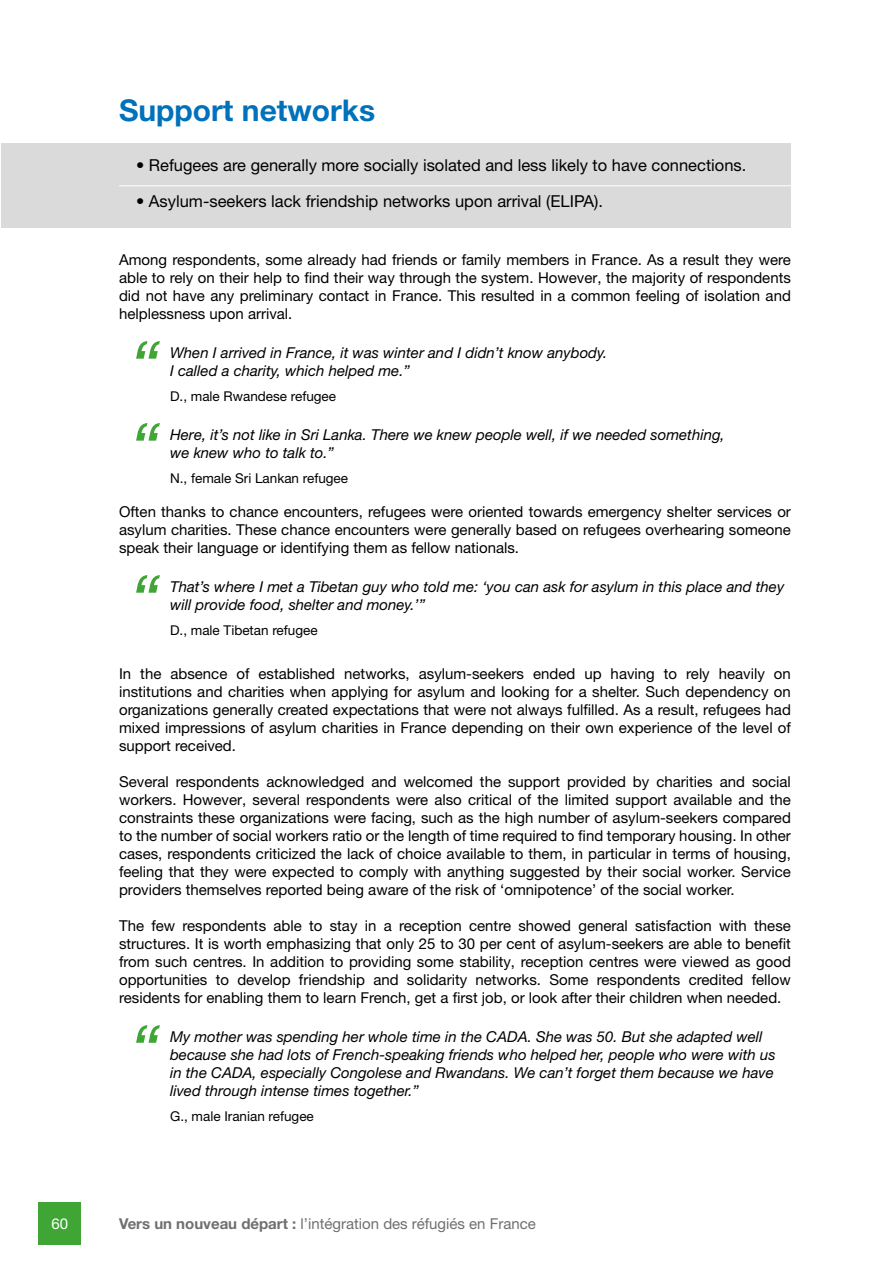
<style>
.page{position:relative;width:893px;height:1263px;background:#fff}
.page>*{position:absolute;margin:0;border:0;box-sizing:border-box;transform-origin:0 0}
.t1{font:italic 68.4px "Helvetica Neue CE";color:#3fa535}
.t2{font:700 30px "Helvetica Neue CE";color:#0071bb}
.t3{font:16.5px "Helvetica Neue CE";color:#000}
.t4{font:15px/18px "Helvetica Neue CE";color:#000;text-align:justify}
.t5{font:italic 15px/18px "Helvetica Neue CE";color:#000}
.t6{font:15px "Helvetica Neue CE";color:#706f6f}
.t7{font:15px "Helvetica Neue CE";color:#fff}
.t8{font:13.5px "Helvetica Neue CE";color:#000}
.s1{font-weight:700}
</style>
<div class="page">
<div style="left:2px;top:143px;width:789px;height:85px;background:#dadada"></div>
<hr style="left:119px;top:185px;width:774px;height:1px;background:#fff">
<div style="left:39px;top:1202px;width:42px;height:42px;background:#3fa535"></div>
<h2 class="t2" style="left:119px;top:92px;width:258px">Support networks</h2>
<p class="t3" style="left:136px;top:155px;width:612px">• Refugees are generally more socially isolated and less likely to have connections.</p>
<p class="t3" style="left:136px;top:192px;width:468px">• Asylum-seekers lack friendship networks upon arrival (ELIPA).</p>
<p class="t4" style="left:119px;top:251px;width:673px">Among respondents, some already had friends or family members in France. As a result they were able to rely on their help to find their way through the system. However, the majority of respondents did not have any preliminary contact in France. This resulted in a common feeling of isolation and helplessness upon arrival.</p>
<h1 class="t1" style="left:130px;top:325px;width:31px">“</h1>
<p class="t5" style="left:170px;top:344px;width:439px">When I arrived in France, it was winter and I didn’t know anybody.<br>I called a charity, which helped me.”</p>
<p class="t8" style="left:170px;top:388px;width:168px">D., male Rwandese refugee</p>
<h1 class="t1" style="left:130px;top:407px;width:31px">“</h1>
<p class="t5" style="left:170px;top:426px;width:556px">Here, it’s not like in Sri Lanka. There we knew people well, if we needed something, we knew who to talk to.”</p>
<p class="t8" style="left:170px;top:470px;width:180px">N., female Sri Lankan refugee</p>
<p class="t4" style="left:119px;top:503px;width:673px">Often thanks to chance encounters, refugees were oriented towards emergency shelter services or asylum charities. These chance encounters were generally based on refugees overhearing someone speak their language or identifying them as fellow nationals.</p>
<h1 class="t1" style="left:130px;top:559px;width:31px">“</h1>
<p class="t5" style="left:170px;top:578px;width:616px">That’s where I met a Tibetan guy who told me: ‘you can ask for asylum in this place and they will provide food, shelter and money.’”</p>
<p class="t8" style="left:170px;top:622px;width:149px">D., male Tibetan refugee</p>
<p class="t4" style="left:119px;top:665px;width:673px">In the absence of established networks, asylum-seekers ended up having to rely heavily on institutions and charities when applying for asylum and looking for a shelter. Such dependency on organizations generally created expectations that were not always fulfilled. As a result, refugees had mixed impressions of asylum charities in France depending on their own experience of the level of support received.</p>
<p class="t4" style="left:119px;top:773px;width:673px">Several respondents acknowledged and welcomed the support provided by charities and social workers. However, several respondents were also critical of the limited support available and the constraints these organizations were facing, such as the high number of asylum-seekers compared to the number of social workers ratio or the length of time required to find temporary housing. In other cases, respondents criticized the lack of choice available to them, in particular in terms of housing, feeling that they were expected to comply with anything suggested by their social worker. Service providers themselves reported being aware of the risk of ‘omnipotence’ of the social worker.</p>
<p class="t4" style="left:119px;top:917px;width:673px">The few respondents able to stay in a reception centre showed general satisfaction with these structures. It is worth emphasizing that only 25 to 30 per cent of asylum-seekers are able to benefit from such centres. In addition to providing some stability, reception centres were viewed as good opportunities to develop friendship and solidarity networks. Some respondents credited fellow residents for enabling them to learn French, get a first job, or look after their children when needed.</p>
<h1 class="t1" style="left:130px;top:1009px;width:31px">“</h1>
<p class="t5" style="left:170px;top:1028px;width:607px">My mother was spending her whole time in the CADA. She was 50. But she adapted well because she had lots of French-speaking friends who helped her, people who were with us in the CADA, especially Congolese and Rwandans. We can’t forget them because we have lived through intense times together.”</p>
<p class="t8" style="left:170px;top:1108px;width:145px">G., male Iranian refugee</p>
<p class="t7" style="left:51px;top:1215px;width:18px">60</p>
<p class="t6" style="left:119px;top:1215px;width:418px"><span class="s1">Vers un nouveau départ :</span> l’intégration des réfugiés en France</p>
</div>
